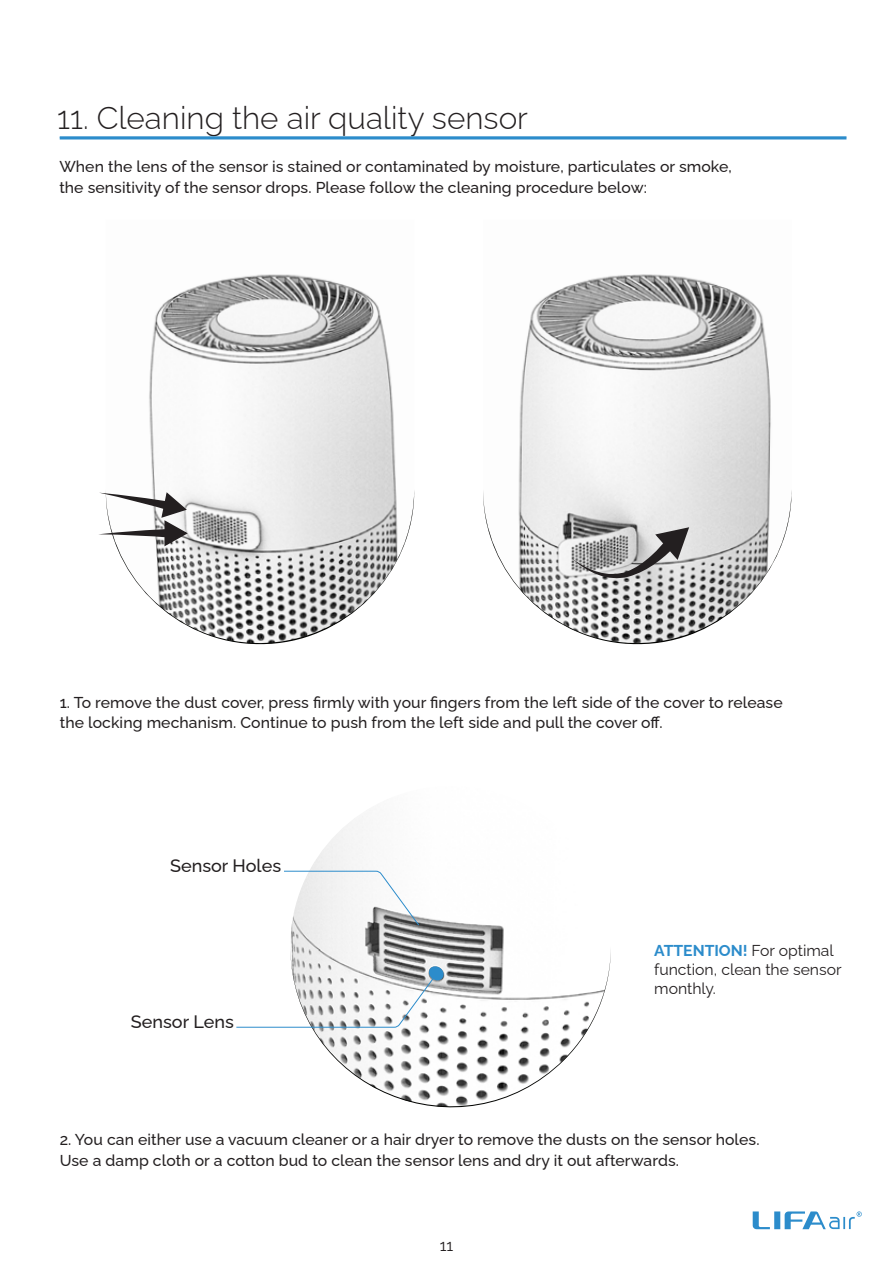
<style>
.page{position:relative;width:893px;height:1263px;background:#fff}
.page>*{position:absolute;margin:0;border:0;box-sizing:border-box;transform-origin:0 0}
.t1{font:300 31.5px "Raleway";color:#231f20}
.t2{font:500 18px "Raleway";color:#231f20}
.t3{font:500 15.75px/20.2px "Raleway";letter-spacing:.005em;color:#231f20}
.t4{font:15.75px/18.9px "Raleway";color:#231f20}
.s1{font-weight:700;color:#2c8ccb}
</style>
<div class="page">
<hr style="left:60px;top:136px;width:786px;height:3px;background:#2c8ccb">
<img style="left:149px;top:274px;width:247px;height:215px">
<svg style="left:116px;top:489px;width:299px;height:156px"></svg>
<img style="left:518px;top:274px;width:253px;height:215px">
<svg style="left:483px;top:489px;width:309px;height:156px"></svg>
<svg style="left:99px;top:491px;width:90px;height:56px"></svg>
<svg style="left:572px;top:526px;width:119px;height:56px;background:#a1a1a1"></svg>
<img style="left:290px;top:786px;width:321px;height:321px;border-radius:160px">
<svg style="left:290px;top:946px;width:321px;height:162px"></svg>
<svg style="left:753px;top:1211px;width:109px;height:18px"></svg>
<svg style="left:284px;top:870px;width:136px;height:56px"></svg>
<svg style="left:236px;top:965px;width:209px;height:63px"></svg>
<h1 class="t1" style="left:57px;top:93px;width:472px">11. Cleaning the air quality sensor</h1>
<p class="t3" style="left:59px;top:155px;width:674px">When the lens of the sensor is stained or contaminated by moisture, particulates or smoke, the sensitivity of the sensor drops. Please follow the cleaning procedure below:</p>
<p class="t3" style="left:60px;top:690px;width:724px">1. To remove the dust cover, press firmly with your fingers from the left side of the cover to release the locking mechanism. Continue to push from the left side and pull the cover off.</p>
<p class="t2" style="left:170px;top:851px;width:112px">Sensor Holes</p>
<p class="t2" style="left:131px;top:1007px;width:104px">Sensor Lens</p>
<p class="t4" style="left:654px;top:939px;width:189px"><span class="s1">ATTENTION!</span> For optimal function, clean the sensor monthly.</p>
<p class="t3" style="left:60px;top:1128px;width:701px">2. You can either use a vacuum cleaner or a hair dryer to remove the dusts on the sensor holes.<br>Use a damp cloth or a cotton bud to clean the sensor lens and dry it out afterwards.</p>
<p class="t4" style="left:440px;top:1234px;width:15px">11</p>
</div>
